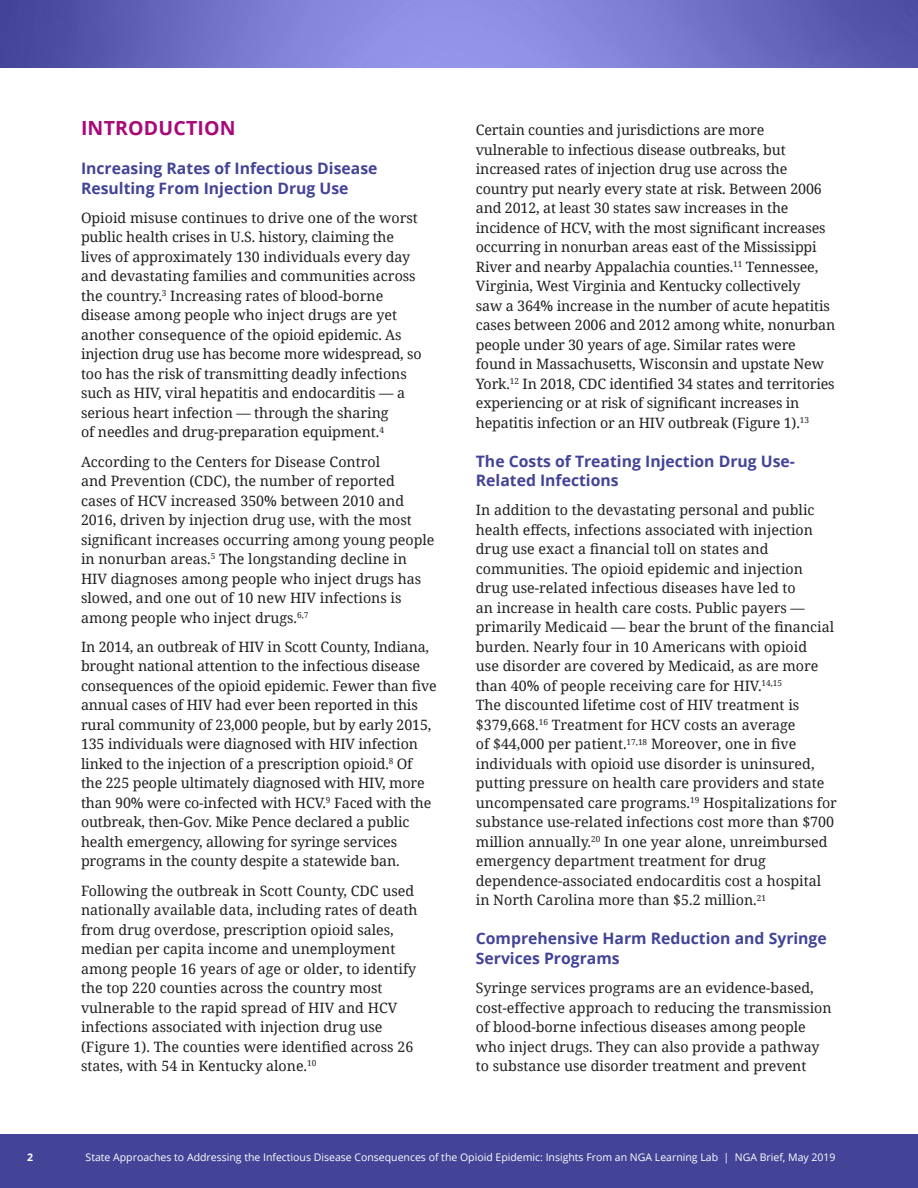
<style>
.page{position:relative;width:918px;height:1188px;background:#fff}
.page>*{position:absolute;margin:0;border:0;box-sizing:border-box;transform-origin:0 0}
.SUBHEAD_KY{font:700 19.5px "Open Sans";letter-spacing:.01em;color:#a8097a}
.SUBHEAD_2_KY{font:700 15.75px/19.5px "Open Sans";color:#434497}
.BODY_1{font:14.25px/19.5px "Noto Serif";color:#231f20}
.t1{font:10.5px "Open Sans";color:#fff}
.t2{font:700 10.5px "Open Sans";color:#fff}
</style>
<div class="page">
<div style="left:0;top:1134px;width:918px;height:54px;background:#434497"></div>
<img style="left:0;top:0;width:918px;height:68px">
<p class="SUBHEAD_KY" style="left:81px;top:114px;width:156px">INTRODUCTION</p>
<p class="SUBHEAD_2_KY" style="left:81px;top:158px;width:298px">Increasing Rates of Infectious Disease<br>Resulting From Injection Drug Use</p>
<p class="BODY_1" style="left:81px;top:207px;width:342px">Opioid misuse continues to drive one of the worst public health crises in U.S. history, claiming the lives of approximately 130 individuals every day and devastating families and communities across the country.<sup>3</sup> Increasing rates of blood-borne disease among people who inject drugs are yet another consequence of the opioid epidemic. As injection drug use has become more widespread, so too has the risk of transmitting deadly infections such as HIV, viral hepatitis and endocarditis — a serious heart infection — through the sharing<br>of needles and drug-preparation equipment.<sup>4</sup></p>
<p class="BODY_1" style="left:81px;top:451px;width:355px">According to the Centers for Disease Control<br>and Prevention (CDC), the number of reported<br>cases of HCV increased 350% between 2010 and 2016, driven by injection drug use, with the most significant increases occurring among young people in nonurban areas.<sup>5</sup> The longstanding decline in HIV diagnoses among people who inject drugs has slowed, and one out of 10 new HIV infections is among people who inject drugs.<sup>6,7</sup></p>
<p class="BODY_1" style="left:81px;top:636px;width:357px">In 2014, an outbreak of HIV in Scott County, Indiana, brought national attention to the infectious disease consequences of the opioid epidemic. Fewer than five annual cases of HIV had ever been reported in this rural community of 23,000 people, but by early 2015, 135 individuals were diagnosed with HIV infection linked to the injection of a prescription opioid.<sup>8</sup> Of the 225 people ultimately diagnosed with HIV, more than 90% were co-infected with HCV.<sup>9</sup> Faced with the outbreak, then-Gov. Mike Pence declared a public health emergency, allowing for syringe services programs in the county despite a statewide ban.</p>
<p class="BODY_1" style="left:81px;top:880px;width:338px">Following the outbreak in Scott County, CDC used nationally available data, including rates of death from drug overdose, prescription opioid sales, median per capita income and unemployment among people 16 years of age or older, to identify the top 220 counties across the country most vulnerable to the rapid spread of HIV and HCV infections associated with injection drug use (Figure 1). The counties were identified across 26 states, with 54 in Kentucky alone.<sup>10</sup></p>
<p class="BODY_1" style="left:476px;top:120px;width:361px">Certain counties and jurisdictions are more vulnerable to infectious disease outbreaks, but increased rates of injection drug use across the country put nearly every state at risk. Between 2006 and 2012, at least 30 states saw increases in the incidence of HCV, with the most significant increases occurring in nonurban areas east of the Mississippi River and nearby Appalachia counties.<sup>11</sup> Tennessee, Virginia, West Virginia and Kentucky collectively<br>saw a 364% increase in the number of acute hepatitis cases between 2006 and 2012 among white, nonurban people under 30 years of age. Similar rates were found in Massachusetts, Wisconsin and upstate New York.<sup>12</sup> In 2018, CDC identified 34 states and territories experiencing or at risk of significant increases in hepatitis infection or an HIV outbreak (Figure 1).<sup>13</sup></p>
<p class="SUBHEAD_2_KY" style="left:476px;top:451px;width:321px">The Costs of Treating Injection Drug Use-<br>Related Infections</p>
<p class="BODY_1" style="left:476px;top:500px;width:363px">In addition to the devastating personal and public health effects, infections associated with injection drug use exact a financial toll on states and communities. The opioid epidemic and injection drug use-related infectious diseases have led to<br>an increase in health care costs. Public payers — primarily Medicaid — bear the brunt of the financial burden. Nearly four in 10 Americans with opioid<br>use disorder are covered by Medicaid, as are more than 40% of people receiving care for HIV.<sup>14,15<br></sup>The discounted lifetime cost of HIV treatment is $379,668.<sup>16</sup> Treatment for HCV costs an average<br>of $44,000 per patient.<sup>17,18</sup> Moreover, one in five individuals with opioid use disorder is uninsured, putting pressure on health care providers and state uncompensated care programs.<sup>19</sup> Hospitalizations for substance use-related infections cost more than $700 million annually.<sup>20</sup> In one year alone, unreimbursed emergency department treatment for drug dependence-associated endocarditis cost a hospital in North Carolina more than $5.2 million.<sup>21</sup></p>
<p class="SUBHEAD_2_KY" style="left:476px;top:928px;width:352px">Comprehensive Harm Reduction and Syringe<br>Services Programs</p>
<p class="BODY_1" style="left:476px;top:978px;width:357px">Syringe services programs are an evidence-based, cost-effective approach to reducing the transmission of blood-borne infectious diseases among people who inject drugs. They can also provide a pathway to substance use disorder treatment and prevent</p>
<p class="t2" style="left:27px;top:1150px;width:7px">2</p>
<p class="t1" style="left:86px;top:1150px;width:752px">State Approaches to Addressing the Infectious Disease Consequences of the Opioid Epidemic: Insights From an NGA Learning Lab | NGA Brief, May 2019</p>
</div>
